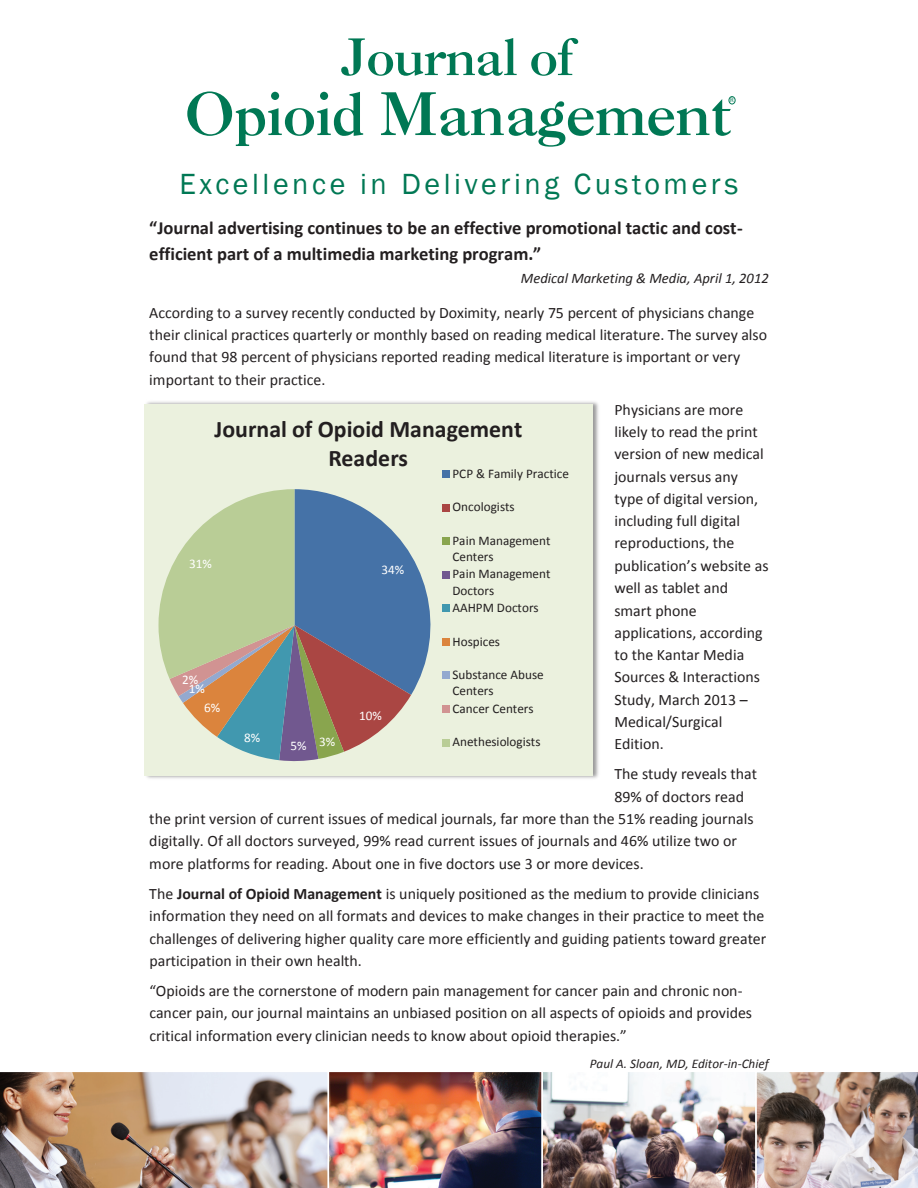
<style>
.page{position:relative;width:918px;height:1188px;background:#fff}
.page>*{position:absolute;margin:0;border:0;box-sizing:border-box;transform-origin:0 0}
.t1{font:30px "Franklin Gothic";letter-spacing:.12em;color:#007854}
.t2{font:700 23.85px/29.1px "Calibri";color:#231f20;text-align:center}
.t3{font:700 18.6px/26.1px "Calibri";color:#231f20}
.t4{font:15.9px/22.4px "Calibri";color:#231f20}
.t5{font:italic 14.55px "Calibri";color:#231f20}
.t6{font:13.2px/16.8px "Calibri";color:#231f20}
.t7{font:italic 13.2px "Calibri";color:#231f20}
.t8{font:13.2px "Calibri";color:#fff}
.t9{font:6.45px "Myriad Pro";color:#007854}
.s1{font-weight:700}
</style>
<div class="page">
<svg style="left:341px;top:38px;width:176px;height:38px"></svg>
<svg style="left:531px;top:38px;width:47px;height:38px"></svg>
<svg style="left:187px;top:91px;width:176px;height:55px"></svg>
<svg style="left:381px;top:92px;width:350px;height:55px"></svg>
<div style="left:729px;top:96px;width:6px;height:8px;border:1px solid #007854;border-radius:50%"></div>
<img style="left:0;top:1072px;width:918px;height:116px">
<img style="left:144px;top:401px;width:455px;height:378px">
<div style="left:144px;top:405px;width:448px;height:371px;background:#ebf1de"></div>
<svg style="left:159px;top:489px;width:291px;height:273px"></svg>
<div style="left:442px;top:470px;width:7px;height:8px;background:#4572a7"></div>
<div style="left:442px;top:504px;width:7px;height:7px;background:#aa4643"></div>
<div style="left:442px;top:537px;width:7px;height:8px;background:#89a54e"></div>
<div style="left:442px;top:571px;width:7px;height:7px;background:#71588f"></div>
<div style="left:442px;top:605px;width:7px;height:7px;background:#4198af"></div>
<div style="left:442px;top:638px;width:7px;height:8px;background:#db843d"></div>
<div style="left:442px;top:672px;width:7px;height:7px;background:#93a9cf"></div>
<div style="left:442px;top:705px;width:7px;height:8px;background:#d19392"></div>
<div style="left:442px;top:739px;width:7px;height:7px;background:#b9cd96"></div>
<p class="t9" style="left:730px;top:96px;width:5px">R</p>
<p class="t1" style="left:179px;top:165px;width:561px">Excellence in Delivering Customers</p>
<p class="t3" style="left:149px;top:214px;width:595px">“Journal advertising continues to be an effective promotional tactic and cost&shy;efficient part of a multimedia marketing program.”</p>
<p class="t5" style="left:521px;top:269px;width:249px">Medical Marketing &amp; Media, April 1, 2012</p>
<p class="t4" style="left:149px;top:300px;width:619px">According to a survey recently conducted by Doximity, nearly 75 percent of physicians change their clinical practices quarterly or monthly based on reading medical literature. The survey also found that 98 percent of physicians reported reading medical literature is important or very important to their practice.</p>
<p class="t4" style="left:614px;top:398px;width:156px">Physicians are more likely to read the print version of new medical journals versus any type of digital version, including full digital reproductions, the publication’s website as well as tablet and smart phone applications, according to the Kantar Media<br>Sources &amp; Interactions<br>Study, March 2013 –<br>Medical/Surgical<br>Edition.</p>
<p class="t4" style="left:614px;top:762px;width:144px">The study reveals that</p>
<p class="t4" style="left:614px;top:785px;width:131px">89% of doctors read</p>
<p class="t4" style="left:149px;top:807px;width:606px">the print version of current issues of medical journals, far more than the 51% reading journals</p>
<p class="t4" style="left:149px;top:829px;width:589px">digitally. Of all doctors surveyed, 99% read current issues of journals and 46% utilize two or</p>
<p class="t4" style="left:149px;top:852px;width:496px">more platforms for reading. About one in five doctors use 3 or more devices.</p>
<p class="t4" style="left:149px;top:882px;width:619px">The <span class="s1">Journal of Opioid Management</span> is uniquely positioned as the medium to provide clinicians information they need on all formats and devices to make changes in their practice to meet the challenges of delivering higher quality care more efficiently and guiding patients toward greater participation in their own health.</p>
<p class="t4" style="left:149px;top:979px;width:604px">“Opioids are the cornerstone of modern pain management for cancer pain and chronic non&shy;cancer pain, our journal maintains an unbiased position on all aspects of opioids and provides critical information every clinician needs to know about opioid therapies.”</p>
<p class="t7" style="left:590px;top:1056px;width:181px">Paul A. Sloan, MD, Editor-in-Chief</p>
<p class="t2" style="left:214px;top:414px;width:309px">Journal of Opioid Management<br>Readers</p>
<p class="t6" style="left:453px;top:464px;width:118px">PCP &amp; Family Practice</p>
<p class="t6" style="left:453px;top:498px;width:64px">Oncologists</p>
<p class="t6" style="left:453px;top:531px;width:100px">Pain Management<br>Centers<br>Pain Management<br>Doctors<br>AAHPM Doctors</p>
<p class="t6" style="left:453px;top:632px;width:49px">Hospices</p>
<p class="t6" style="left:453px;top:666px;width:93px">Substance Abuse<br>Centers<br>Cancer Centers</p>
<p class="t6" style="left:453px;top:733px;width:89px">Anethesiologists</p>
<p class="t8" style="left:189px;top:555px;width:24px">31%</p>
<p class="t8" style="left:382px;top:561px;width:24px">34%</p>
<p class="t8" style="left:182px;top:671px;width:18px">2%</p>
<p class="t8" style="left:189px;top:681px;width:18px">1%</p>
<p class="t8" style="left:204px;top:700px;width:18px">6%</p>
<p class="t8" style="left:359px;top:707px;width:24px">10%</p>
<p class="t8" style="left:244px;top:730px;width:18px">8%</p>
<p class="t8" style="left:319px;top:733px;width:18px">3%</p>
<p class="t8" style="left:290px;top:738px;width:18px">5%</p>
</div>
